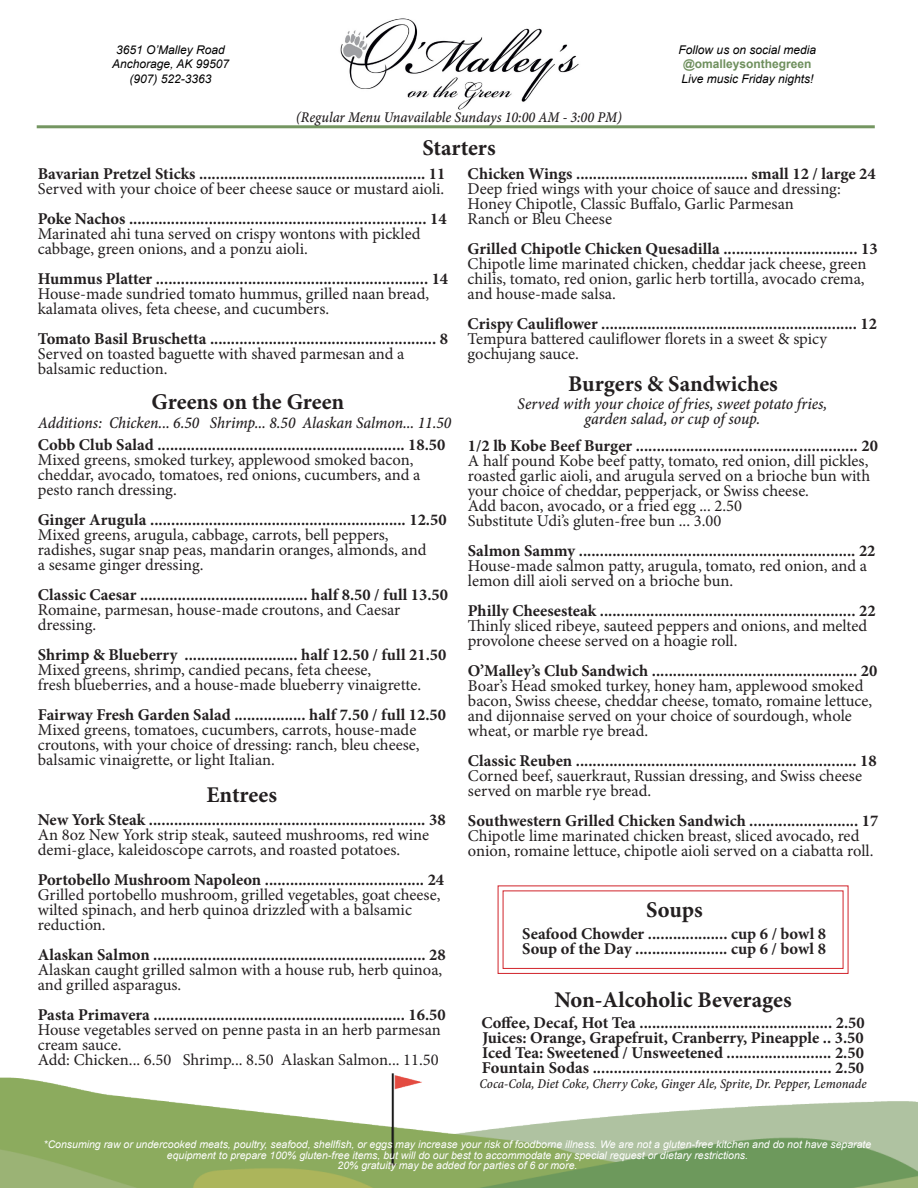
<style>
.page{position:relative;width:918px;height:1188px;background:#fff}
.page>*{position:absolute;margin:0;border:0;box-sizing:border-box;transform-origin:0 0}
.t1{font:700 22.5px "Minion Pro";color:#231f20}
.t2{font:16.5px/15px "Minion Pro";color:#231f20}
.t3{font:700 16.5px "Minion Pro";color:#231f20}
.t4{font:16.5px "Minion Pro Medium Cn It Capt";letter-spacing:-.005em;color:#231f20}
.t5{font:15px "Minion Pro Medium Cn It Capt";letter-spacing:-.005em;color:#231f20}
.t6{font:13.5px "Minion Pro Medium Cn It Capt";letter-spacing:-.005em;color:#231f20}
.t7{font:italic 12px "Arial";color:#000}
.t8{font:700 12px "Arial";color:#6e8f5d}
.t9{font:italic 10.5px "Arial";color:#fff}
</style>
<div class="page">
<img style="left:340px;top:18px;width:239px;height:92px">
<img style="left:0;top:1073px;width:918px;height:115px">
<hr style="left:37px;top:125px;width:838px;height:3px;background:#749661">
<svg style="left:497px;top:885px;width:352px;height:89px"></svg>
<div style="left:503px;top:890px;width:341px;height:79px;border:1px solid #d1232a"></div>
<p class="t7" style="left:116px;top:42px;width:110px">3651 O’Malley Road</p>
<p class="t7" style="left:112px;top:56px;width:118px">Anchorage, AK 99507</p>
<p class="t7" style="left:130px;top:71px;width:84px">(907) 522-3363</p>
<p class="t5" style="left:296px;top:107px;width:328px">(Regular Menu Unavailable Sundays 10:00 AM - 3:00 PM)</p>
<p class="t1" style="left:422px;top:132px;width:75px">Starters</p>
<p class="t7" style="left:679px;top:42px;width:139px">Follow us on social media</p>
<p class="t8" style="left:683px;top:55px;width:130px">@omalleysonthegreen</p>
<p class="t7" style="left:681px;top:71px;width:134px">Live music Friday nights!</p>
<p class="t3" style="left:38px;top:162px;width:409px">Bavarian Pretzel Sticks ...................................................... 11</p>
<p class="t2" style="left:38px;top:182px;width:408px">Served with your choice of beer cheese sauce or mustard aioli.</p>
<p class="t3" style="left:38px;top:207px;width:410px">Poke Nachos ....................................................................... 14</p>
<p class="t2" style="left:38px;top:227px;width:384px">Marinated ahi tuna served on crispy wontons with pickled</p>
<p class="t2" style="left:38px;top:242px;width:272px">cabbage, green onions, and a ponzu aioli.</p>
<p class="t3" style="left:38px;top:267px;width:412px">Hummus Platter ................................................................. 14</p>
<p class="t2" style="left:38px;top:287px;width:393px">House-made sundried tomato hummus, grilled naan bread, kalamata olives, feta cheese, and cucumbers.</p>
<p class="t3" style="left:38px;top:327px;width:412px">Tomato Basil Bruschetta ...................................................... 8</p>
<p class="t2" style="left:38px;top:347px;width:368px">Served on toasted baguette with shaved parmesan and a</p>
<p class="t2" style="left:38px;top:362px;width:131px">balsamic reduction.</p>
<p class="t1" style="left:152px;top:386px;width:194px">Greens on the Green</p>
<p class="t4" style="left:38px;top:412px;width:415px">Additions: Chicken... 6.50 Shrimp... 8.50 Alaskan Salmon... 11.50</p>
<p class="t3" style="left:38px;top:433px;width:409px">Cobb Club Salad ........................................................... 18.50</p>
<p class="t2" style="left:38px;top:453px;width:384px">Mixed greens, smoked turkey, applewood smoked bacon, cheddar, avocado, tomatoes, red onions, cucumbers, and a pesto ranch dressing.</p>
<p class="t3" style="left:38px;top:508px;width:410px">Ginger Arugula ............................................................. 12.50</p>
<p class="t2" style="left:38px;top:528px;width:352px">Mixed greens, arugula, cabbage, carrots, bell peppers,</p>
<p class="t2" style="left:38px;top:543px;width:390px">radishes, sugar snap peas, mandarin oranges, almonds, and</p>
<p class="t2" style="left:38px;top:558px;width:167px">a sesame ginger dressing.</p>
<p class="t3" style="left:38px;top:583px;width:412px">Classic Caesar ........................................ half 8.50 / full 13.50</p>
<p class="t2" style="left:38px;top:603px;width:364px">Romaine, parmesan, house-made croutons, and Caesar</p>
<p class="t2" style="left:38px;top:618px;width:60px">dressing.</p>
<p class="t3" style="left:38px;top:643px;width:410px">Shrimp &amp; Blueberry ........................... half 12.50 / full 21.50</p>
<p class="t2" style="left:38px;top:663px;width:335px">Mixed greens, shrimp, candied pecans, feta cheese,</p>
<p class="t2" style="left:38px;top:678px;width:385px">fresh blueberries, and a house-made blueberry vinaigrette.</p>
<p class="t3" style="left:38px;top:703px;width:410px">Fairway Fresh Garden Salad ................. half 7.50 / full 12.50</p>
<p class="t2" style="left:38px;top:723px;width:380px">Mixed greens, tomatoes, cucumbers, carrots, house-made</p>
<p class="t2" style="left:38px;top:738px;width:383px">croutons, with your choice of dressing: ranch, bleu cheese, balsamic vinaigrette, or light Italian.</p>
<p class="t1" style="left:206px;top:779px;width:72px">Entrees</p>
<p class="t3" style="left:38px;top:808px;width:409px">New York Steak .................................................................. 38</p>
<p class="t2" style="left:38px;top:827px;width:393px">An 8oz New York strip steak, sauteed mushrooms, red wine demi-glace, kaleidoscope carrots, and roasted potatoes.</p>
<p class="t3" style="left:38px;top:868px;width:408px">Portobello Mushroom Napoleon ...................................... 24</p>
<p class="t2" style="left:38px;top:887px;width:404px">Grilled portobello mushroom, grilled vegetables, goat cheese, wilted spinach, and herb quinoa drizzled with a balsamic reduction.</p>
<p class="t3" style="left:38px;top:943px;width:410px">Alaskan Salmon ................................................................. 28</p>
<p class="t2" style="left:38px;top:962px;width:406px">Alaskan caught grilled salmon with a house rub, herb quinoa, and grilled asparagus.</p>
<p class="t3" style="left:38px;top:1003px;width:409px">Pasta Primavera ............................................................ 16.50</p>
<p class="t2" style="left:38px;top:1022px;width:404px">House vegetables served on penne pasta in an herb parmesan cream sauce.</p>
<p class="t2" style="left:38px;top:1052px;width:402px">Add: Chicken... 6.50 Shrimp... 8.50 Alaskan Salmon... 11.50</p>
<p class="t3" style="left:468px;top:162px;width:410px">Chicken Wings ......................................... small 12 / large 24</p>
<p class="t2" style="left:468px;top:182px;width:375px">Deep fried wings with your choice of sauce and dressing:<br>Honey Chipotle, Classic Buffalo, Garlic Parmesan</p>
<p class="t2" style="left:468px;top:212px;width:146px">Ranch or Bleu Cheese</p>
<p class="t3" style="left:468px;top:237px;width:412px">Grilled Chipotle Chicken Quesadilla ................................ 13</p>
<p class="t2" style="left:468px;top:257px;width:400px;text-align:justify">Chipotle lime marinated chicken, cheddar jack cheese, green chilis, tomato, red onion, garlic herb tortilla, avocado crema, and house-made salsa.</p>
<p class="t3" style="left:468px;top:312px;width:411px">Crispy Cauliflower ............................................................. 12</p>
<p class="t2" style="left:468px;top:332px;width:361px">Tempura battered cauliflower florets in a sweet &amp; spicy</p>
<p class="t2" style="left:468px;top:347px;width:113px">gochujang sauce.</p>
<p class="t1" style="left:568px;top:368px;width:211px">Burgers &amp; Sandwiches</p>
<p class="t4" style="left:518px;top:393px;width:311px">Served with your choice of fries, sweet potato fries,</p>
<p class="t4" style="left:585px;top:408px;width:177px">garden salad, or cup of soup.</p>
<p class="t3" style="left:468px;top:434px;width:412px">1/2 lb Kobe Beef Burger ..................................................... 20</p>
<p class="t2" style="left:468px;top:453px;width:404px;text-align:justify">A half pound Kobe beef patty, tomato, red onion, dill pickles, roasted garlic aioli, and arugula served on a brioche bun with your choice of cheddar, pepperjack, or Swiss cheese.</p>
<p class="t2" style="left:468px;top:498px;width:276px">Add bacon, avocado, or a fried egg ... 2.50</p>
<p class="t2" style="left:468px;top:513px;width:255px">Substitute Udi’s gluten-free bun ... 3.00</p>
<p class="t3" style="left:468px;top:539px;width:409px">Salmon Sammy .................................................................. 22</p>
<p class="t2" style="left:468px;top:558px;width:401px">House-made salmon patty, arugula, tomato, red onion, and a lemon dill aioli served on a brioche bun.</p>
<p class="t3" style="left:468px;top:599px;width:409px">Philly Cheesesteak ............................................................. 22</p>
<p class="t2" style="left:468px;top:618px;width:401px">Thinly sliced ribeye, sauteed peppers and onions, and melted provolone cheese served on a hoagie roll.</p>
<p class="t3" style="left:468px;top:659px;width:411px">O’Malley’s Club Sandwich ................................................. 20</p>
<p class="t2" style="left:468px;top:678px;width:406px">Boar’s Head smoked turkey, honey ham, applewood smoked bacon, Swiss cheese, cheddar cheese, tomato, romaine lettuce, and dijonnaise served on your choice of sourdough, whole wheat, or marble rye bread.</p>
<p class="t3" style="left:468px;top:749px;width:410px">Classic Reuben ................................................................... 18</p>
<p class="t2" style="left:468px;top:768px;width:396px">Corned beef, sauerkraut, Russian dressing, and Swiss cheese served on marble rye bread.</p>
<p class="t3" style="left:468px;top:809px;width:412px">Southwestern Grilled Chicken Sandwich .......................... 17</p>
<p class="t2" style="left:468px;top:828px;width:407px">Chipotle lime marinated chicken breast, sliced avocado, red onion, romaine lettuce, chipotle aioli served on a ciabatta roll.</p>
<p class="t1" style="left:646px;top:894px;width:58px">Soups</p>
<p class="t3" style="left:522px;top:922px;width:305px">Seafood Chowder ................... cup 6 / bowl 8</p>
<p class="t3" style="left:522px;top:937px;width:305px">Soup of the Day ...................... cup 6 / bowl 8</p>
<p class="t1" style="left:554px;top:984px;width:239px">Non-Alcoholic Beverages</p>
<p class="t3" style="left:481px;top:1012px;width:385px">Coffee, Decaf, Hot Tea .............................................. 2.50</p>
<p class="t3" style="left:482px;top:1027px;width:383px">Juices: Orange, Grapefruit, Cranberry, Pineapple .. 3.50</p>
<p class="t3" style="left:482px;top:1042px;width:383px">Iced Tea: Sweetened / Unsweetened ......................... 2.50</p>
<p class="t3" style="left:482px;top:1057px;width:384px">Fountain Sodas ......................................................... 2.50</p>
<p class="t6" style="left:479px;top:1075px;width:389px">Coca-Cola, Diet Coke, Cherry Coke, Ginger Ale, Sprite, Dr. Pepper, Lemonade</p>
<p class="t9" style="left:44px;top:1138px;width:829px">*Consuming raw or undercooked meats, poultry, seafood, shellfish, or eggs may increase your risk of foodborne illness. We are not a gluten-free kitchen and do not have separate</p>
<p class="t9" style="left:167px;top:1148px;width:583px">equipment to prepare 100% gluten-free items, but will do our best to accommodate any special request or dietary restrictions.</p>
<p class="t9" style="left:338px;top:1159px;width:241px">20% gratuity may be added for parties of 6 or more.</p>
</div>
